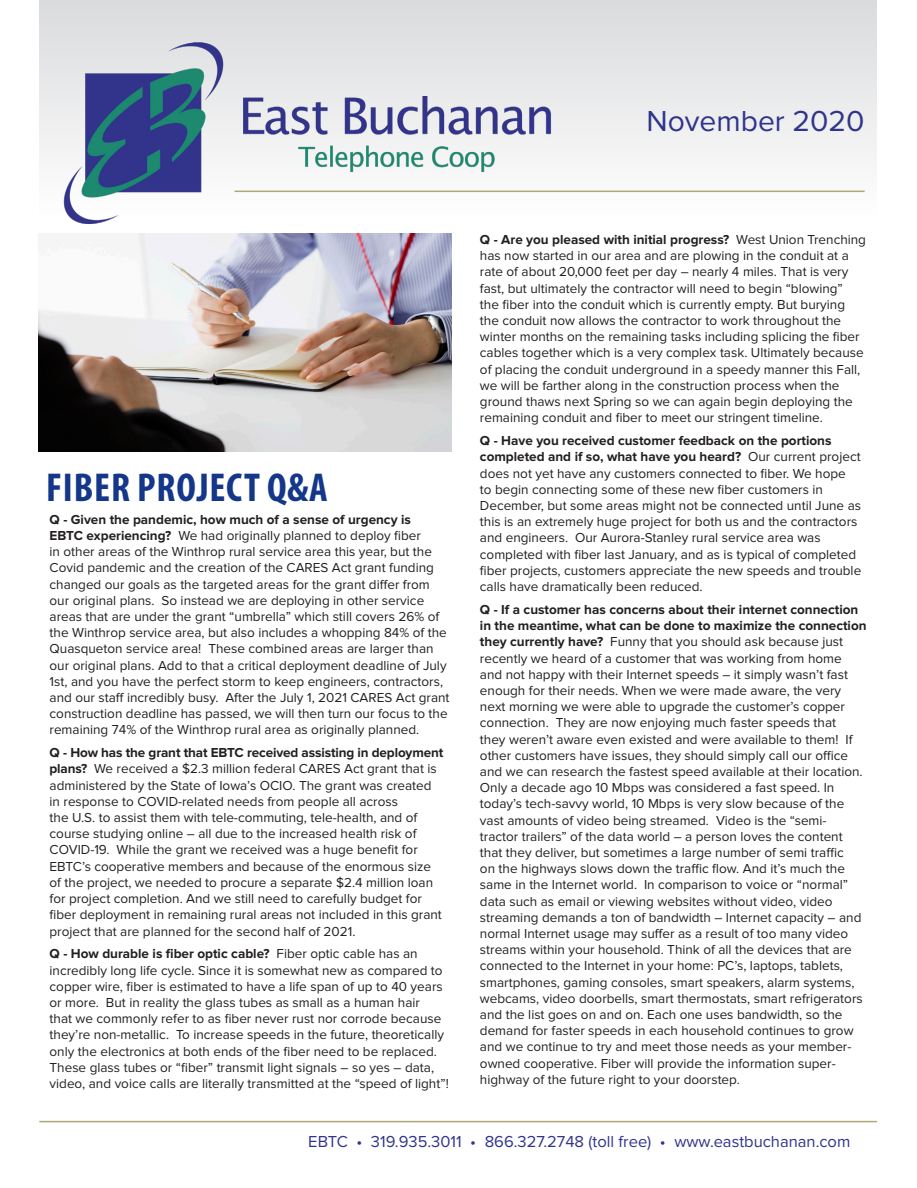
<style>
.page{position:relative;width:917px;height:1188px;background:#fff}
.page>*{position:absolute;margin:0;border:0;box-sizing:border-box;transform-origin:0 0}
.t1{font:700 condensed 40.5px "Myriad Pro";letter-spacing:.02em;color:#14378a}
.t2{font:30px "Proxima Nova";color:#30348b}
.t3{font:16.5px "Proxima Nova";color:#30348b}
.t4{font:13.5px/16.2px "Proxima Nova";color:#231f20}
.s1{font-weight:700}
</style>
<div class="page">
<div style="left:39px;top:0;width:837px;height:217px;background:linear-gradient(to bottom,#dadbdd,#fdfdfc)"></div>
<hr style="left:234px;top:191px;width:630px;height:1px;background:#aca974">
<hr style="left:39px;top:1121px;width:837px;height:1px;background:#aca974">
<img style="left:39px;top:40px;width:264px;height:184px">
<img style="left:234px;top:96px;width:326px;height:79px">
<img style="left:38px;top:233px;width:413px;height:218px">
<p class="t2" style="left:646px;top:104px;width:220px">November 2020</p>
<p class="t1" style="left:46px;top:463px;width:283px">FIBER PROJECT Q&amp;A</p>
<p class="t4" style="left:50px;top:511px;width:401px"><span class="s1">Q - Given the pandemic, how much of a sense of urgency is<br>EBTC experiencing?</span> We had originally planned to deploy fiber<br>in other areas of the Winthrop rural service area this year, but the Covid pandemic and the creation of the CARES Act grant funding changed our goals as the targeted areas for the grant differ from our original plans. So instead we are deploying in other service areas that are under the grant “umbrella” which still covers 26% of the Winthrop service area, but also includes a whopping 84% of the Quasqueton service area! These combined areas are larger than our original plans. Add to that a critical deployment deadline of July 1st, and you have the perfect storm to keep engineers, contractors, and our staff incredibly busy. After the July 1, 2021 CARES Act grant construction deadline has passed, we will then turn our focus to the remaining 74% of the Winthrop rural area as originally planned.</p>
<p class="t4" style="left:50px;top:745px;width:395px"><span class="s1">Q - How has the grant that EBTC received assisting in deployment plans?</span> We received a $2.3 million federal CARES Act grant that is administered by the State of Iowa’s OCIO. The grant was created in response to COVID-related needs from people all across<br>the U.S. to assist them with tele-commuting, tele-health, and of course studying online – all due to the increased health risk of COVID-19. While the grant we received was a huge benefit for EBTC’s cooperative members and because of the enormous size of the project, we needed to procure a separate $2.4 million loan for project completion. And we still need to carefully budget for fiber deployment in remaining rural areas not included in this grant project that are planned for the second half of 2021.</p>
<p class="t4" style="left:50px;top:946px;width:400px"><span class="s1">Q - How durable is fiber optic cable?</span> Fiber optic cable has an incredibly long life cycle. Since it is somewhat new as compared to copper wire, fiber is estimated to have a life span of up to 40 years or more. But in reality the glass tubes as small as a human hair<br>that we commonly refer to as fiber never rust nor corrode because they’re non-metallic. To increase speeds in the future, theoretically only the electronics at both ends of the fiber need to be replaced.<br>These glass tubes or “fiber” transmit light signals – so yes – data, video, and voice calls are literally transmitted at the “speed of light”!</p>
<p class="t4" style="left:480px;top:232px;width:387px"><span class="s1">Q - Are you pleased with initial progress?</span> West Union Trenching has now started in our area and are plowing in the conduit at a rate of about 20,000 feet per day – nearly 4 miles. That is very fast, but ultimately the contractor will need to begin “blowing”<br>the fiber into the conduit which is currently empty. But burying the conduit now allows the contractor to work throughout the winter months on the remaining tasks including splicing the fiber cables together which is a very complex task. Ultimately because of placing the conduit underground in a speedy manner this Fall, we will be farther along in the construction process when the ground thaws next Spring so we can again begin deploying the remaining conduit and fiber to meet our stringent timeline.</p>
<p class="t4" style="left:480px;top:433px;width:382px"><span class="s1">Q - Have you received customer feedback on the portions completed and if so, what have you heard?</span> Our current project does not yet have any customers connected to fiber. We hope<br>to begin connecting some of these new fiber customers in December, but some areas might not be connected until June as this is an extremely huge project for both us and the contractors and engineers. Our Aurora-Stanley rural service area was completed with fiber last January, and as is typical of completed fiber projects, customers appreciate the new speeds and trouble calls have dramatically been reduced.</p>
<p class="t4" style="left:480px;top:601px;width:388px"><span class="s1">Q - If a customer has concerns about their internet connection in the meantime, what can be done to maximize the connection they currently have?</span> Funny that you should ask because just recently we heard of a customer that was working from home and not happy with their Internet speeds – it simply wasn’t fast enough for their needs. When we were made aware, the very next morning we were able to upgrade the customer’s copper connection. They are now enjoying much faster speeds that<br>they weren’t aware even existed and were available to them! If other customers have issues, they should simply call our office and we can research the fastest speed available at their location.<br>Only a decade ago 10 Mbps was considered a fast speed. In today’s tech-savvy world, 10 Mbps is very slow because of the vast amounts of video being streamed. Video is the “semi&shy;tractor trailers” of the data world – a person loves the content that they deliver, but sometimes a large number of semi traffic<br>on the highways slows down the traffic flow. And it’s much the same in the Internet world. In comparison to voice or “normal” data such as email or viewing websites without video, video streaming demands a ton of bandwidth – Internet capacity – and normal Internet usage may suffer as a result of too many video streams within your household. Think of all the devices that are connected to the Internet in your home: PC’s, laptops, tablets, smartphones, gaming consoles, smart speakers, alarm systems, webcams, video doorbells, smart thermostats, smart refrigerators and the list goes on and on. Each one uses bandwidth, so the demand for faster speeds in each household continues to grow and we continue to try and meet those needs as your member&shy;owned cooperative. Fiber will provide the information super&shy;highway of the future right to your doorstep.</p>
<p class="t3" style="left:308px;top:1132px;width:543px">EBTC • 319.935.3011 • 866.327.2748 (toll free) • www.eastbuchanan.com</p>
</div>
